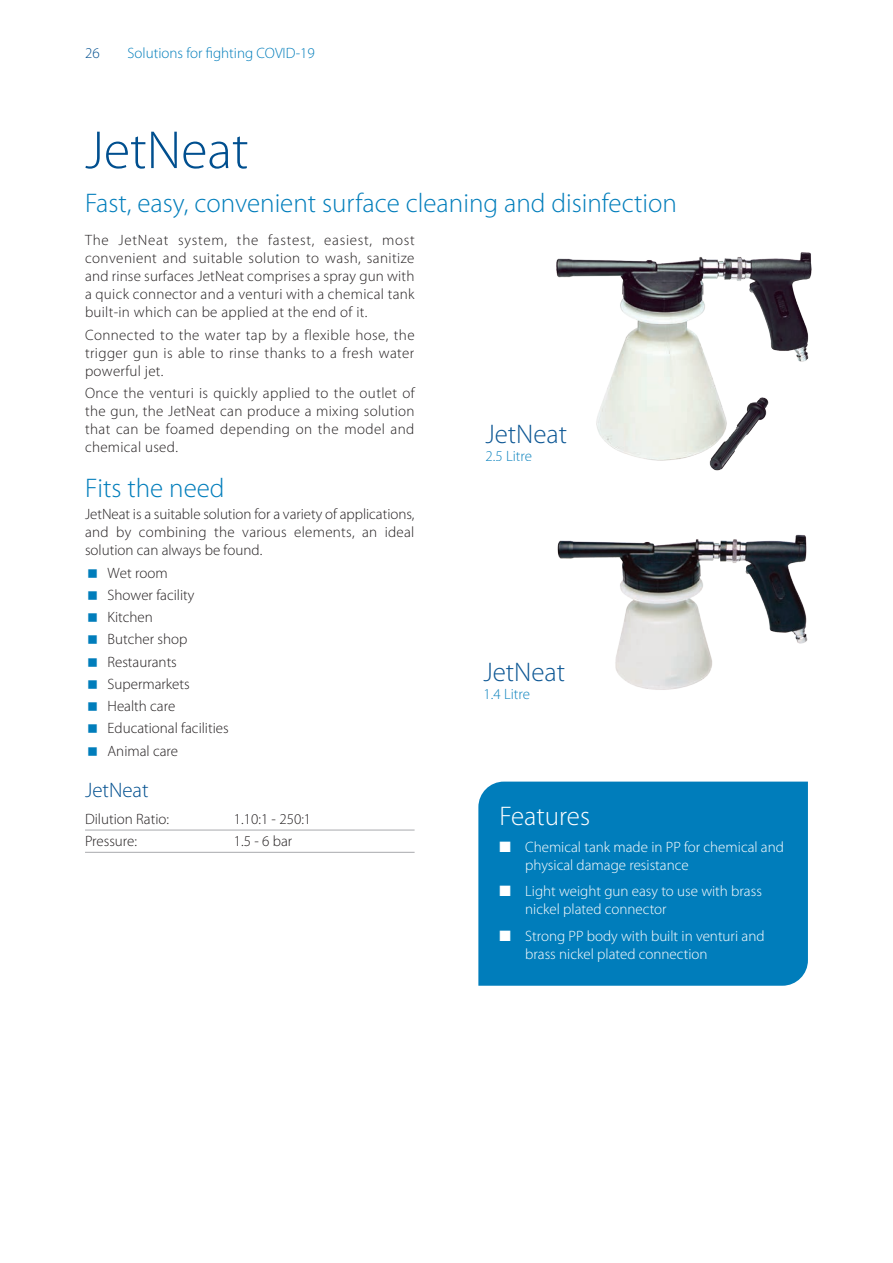
<style>
.page{position:relative;width:893px;height:1263px;background:#fff}
.page>*{position:absolute;margin:0;border:0;box-sizing:border-box;transform-origin:0 0}
.t1{font:300 54px "Myriad Pro";color:#004f8f}
.Normale{font:300 27px "Myriad Pro";color:#007dbb}
.t2{font:300 27px "Myriad Pro";color:#004f8f}
.t3{font:300 27px "Myriad Pro";color:#fff}
.t4{font:300 21px "Myriad Pro";color:#004f8f}
.Titolo{font:300 15px/18px "Myriad Pro";letter-spacing:.02em;color:#231f20;text-align:justify}
.Normale-2{font:300 15px/18px "Myriad Pro";color:#231f20;text-align:justify}
.t5{font:300 15px/18px "Myriad Pro";color:#fff}
.t6{font:300 15px "Myriad Pro";color:#007dbb}
.Paragraph_Style_1{font:300 15px "Myriad Pro";color:#231f20}
.t7{font:300 15px "Myriad Pro";color:#004f8f}
</style>
<div class="page">
<img style="left:556px;top:252px;width:256px;height:219px">
<img style="left:557px;top:534px;width:251px;height:156px">
<div style="left:478px;top:782px;width:330px;height:204px;background:#007dbb"></div>
<hr style="left:85px;top:830px;width:330px;height:1px;background:#a8a9ad">
<hr style="left:85px;top:852px;width:330px;height:1px;background:#a8a9ad">
<p class="t7" style="left:85px;top:44px;width:16px">26</p>
<p class="t6" style="left:128px;top:44px;width:189px">Solutions for fighting COVID-19</p>
<p class="t1" style="left:85px;top:118px;width:165px">JetNeat</p>
<p class="Normale" style="left:85px;top:186px;width:593px">Fast, easy, convenient surface cleaning and disinfection</p>
<p class="Titolo" style="left:85px;top:231px;width:331px">The JetNeat system, the fastest, easiest, most convenient and suitable solution to wash, sanitize and rinse surfaces JetNeat comprises a spray gun with a quick connector and a venturi with a chemical tank built-in which can be applied at the end of it.</p>
<p class="Titolo" style="left:85px;top:325px;width:331px">Connected to the water tap by a flexible hose, the trigger gun is able to rinse thanks to a fresh water powerful jet.</p>
<p class="Titolo" style="left:85px;top:384px;width:331px">Once the venturi is quickly applied to the outlet of the gun, the JetNeat can produce a mixing solution that can be foamed depending on the model and chemical used.</p>
<p class="Normale" style="left:85px;top:472px;width:141px">Fits the need</p>
<p class="Normale-2" style="left:85px;top:505px;width:331px">JetNeat is a suitable solution for a variety of applications, and by combining the various elements, an ideal solution can always be found.</p>
<p class="Normale-2" style="left:108px;top:563px;width:62px">Wet room</p>
<p class="Normale-2" style="left:108px;top:586px;width:88px">Shower facility</p>
<p class="Normale-2" style="left:108px;top:608px;width:47px">Kitchen</p>
<p class="Normale-2" style="left:108px;top:630px;width:81px">Butcher shop</p>
<p class="Normale-2" style="left:108px;top:652px;width:71px">Restaurants</p>
<p class="Normale-2" style="left:108px;top:675px;width:84px">Supermarkets</p>
<p class="Normale-2" style="left:108px;top:697px;width:69px">Health care</p>
<p class="Normale-2" style="left:108px;top:719px;width:123px">Educational facilities</p>
<p class="Normale-2" style="left:108px;top:741px;width:72px">Animal care</p>
<p class="t4" style="left:85px;top:778px;width:65px">JetNeat</p>
<p class="Paragraph_Style_1" style="left:85px;top:810px;width:86px">Dilution Ratio:</p>
<p class="Paragraph_Style_1" style="left:234px;top:810px;width:79px">1.10:1 - 250:1</p>
<p class="Paragraph_Style_1" style="left:85px;top:832px;width:54px">Pressure:</p>
<p class="Paragraph_Style_1" style="left:234px;top:832px;width:60px">1.5 - 6 bar</p>
<h2 class="t2" style="left:485px;top:417px;width:83px">JetNeat</h2>
<p class="t6" style="left:485px;top:447px;width:48px">2.5 Litre</p>
<h2 class="t2" style="left:483px;top:656px;width:83px">JetNeat</h2>
<p class="t6" style="left:483px;top:685px;width:48px">1.4 Litre</p>
<p class="t3" style="left:500px;top:800px;width:92px">Features</p>
<p class="t5" style="left:525px;top:838px;width:260px;text-indent:-26px">■ Chemical tank made in PP for chemical and physical damage resistance</p>
<p class="t5" style="left:525px;top:882px;width:238px;text-indent:-26px">■ Light weight gun easy to use with brass nickel plated connector</p>
<p class="t5" style="left:525px;top:927px;width:241px;text-indent:-26px">■ Strong PP body with built in venturi and brass nickel plated connection</p>
</div>
